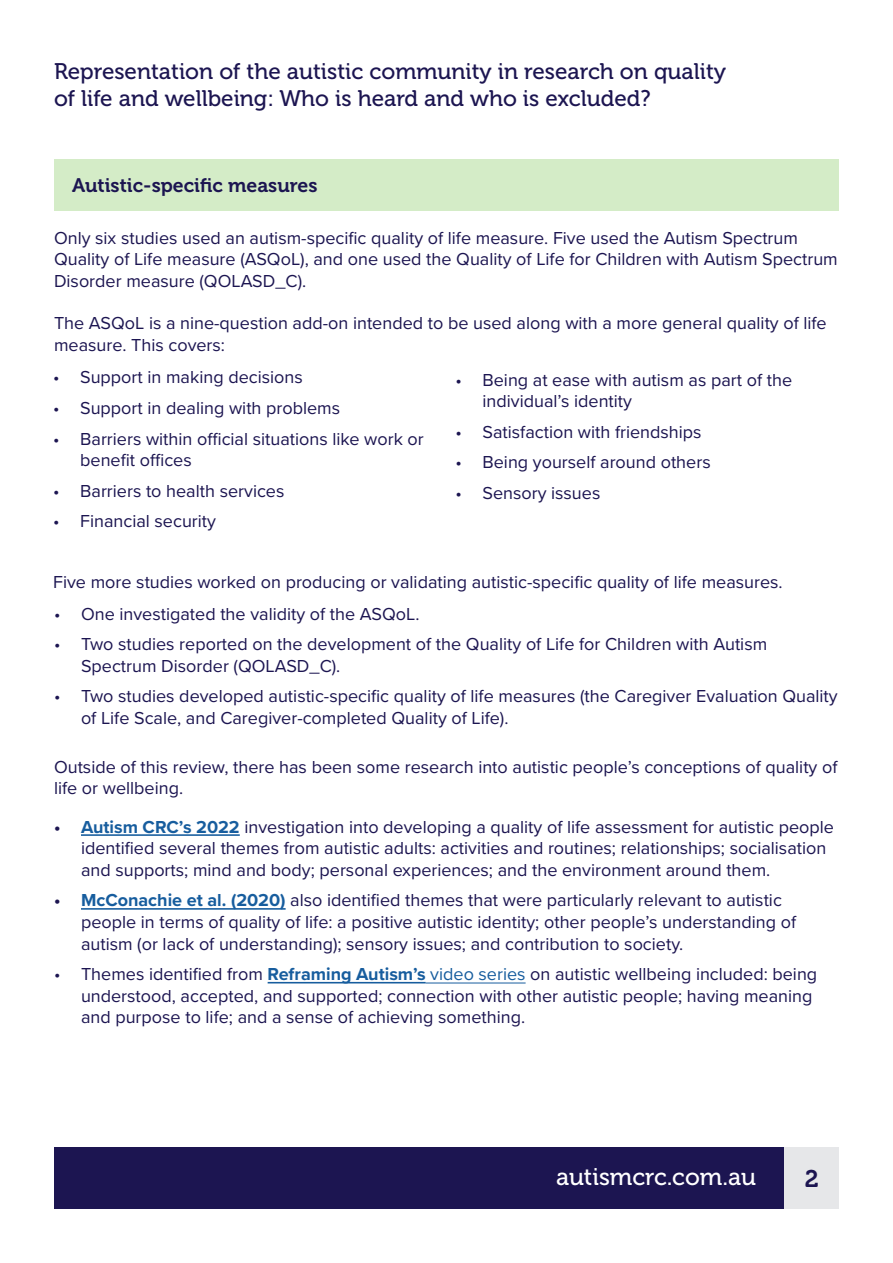
<style>
.page{position:relative;width:893px;height:1263px;background:#fff}
.page>*{position:absolute;margin:0;border:0;box-sizing:border-box;transform-origin:0 0}
.t1{font:24px "Museo 500";color:#fff}
.t2{font:24px "Museo 700";color:#1c1551}
.t3{font:22.5px/27px "Museo 500";color:#1c1551}
.H3_-_in_box{font:19.5px "Museo 700";color:#1c1551}
.Body{font:18px/21.6px "Proxima Nova";color:#1c1551}
.s1{font-weight:700}
.s2{font-weight:700;color:#175d9e}
.s3{color:#175d9e}
</style>
<div class="page">
<div style="left:54px;top:1148px;width:785px;height:61px;background:#1c1551"></div>
<div style="left:785px;top:1148px;width:54px;height:61px;background:#e6e7e9"></div>
<div style="left:54px;top:159px;width:785px;height:51px;background:#d4ecc7"></div>
<hr style="left:81px;top:834px;width:159px;height:2px;background:#175d9e">
<hr style="left:81px;top:908px;width:205px;height:2px;background:#175d9e">
<hr style="left:268px;top:982px;width:158px;height:1px;background:#175d9e">
<hr style="left:426px;top:982px;width:100px;height:1px;background:#175d9e">
<p class="t3" style="left:54px;top:58px;width:673px">Representation of the autistic community in research on quality of life and wellbeing: Who is heard and who is excluded?</p>
<h3 class="H3_-_in_box" style="left:72px;top:174px;width:247px">Autistic-specific measures</h3>
<p class="Body" style="left:54px;top:226px;width:785px">Only six studies used an autism-specific quality of life measure. Five used the Autism Spectrum<br>Quality of Life measure (ASQoL), and one used the Quality of Life for Children with Autism Spectrum<br>Disorder measure (QOLASD_C).</p>
<p class="Body" style="left:54px;top:312px;width:774px">The ASQoL is a nine-question add-on intended to be used along with a more general quality of life measure. This covers:</p>
<p class="Body" style="left:53px;top:366px;width:251px">• Support in making decisions</p>
<p class="Body" style="left:53px;top:396px;width:289px">• Support in dealing with problems</p>
<p class="Body" style="left:80px;top:427px;width:345px;text-indent:-27px">• Barriers within official situations like work or benefit offices</p>
<p class="Body" style="left:53px;top:479px;width:233px">• Barriers to health services</p>
<p class="Body" style="left:53px;top:510px;width:164px">• Financial security</p>
<p class="Body" style="left:482px;top:368px;width:311px;text-indent:-27px">• Being at ease with autism as part of the individual’s identity</p>
<p class="Body" style="left:455px;top:420px;width:248px">• Satisfaction with friendships</p>
<p class="Body" style="left:455px;top:451px;width:257px">• Being yourself around others</p>
<p class="Body" style="left:455px;top:481px;width:146px">• Sensory issues</p>
<p class="Body" style="left:53px;top:570px;width:731px">Five more studies worked on producing or validating autistic-specific quality of life measures.</p>
<p class="Body" style="left:54px;top:602px;width:367px">• One investigated the validity of the ASQoL.</p>
<p class="Body" style="left:81px;top:633px;width:688px;text-indent:-27px">• Two studies reported on the development of the Quality of Life for Children with Autism<br>Spectrum Disorder (QOLASD_C).</p>
<p class="Body" style="left:81px;top:685px;width:758px;text-indent:-27px">• Two studies developed autistic-specific quality of life measures (the Caregiver Evaluation Quality of Life Scale, and Caregiver-completed Quality of Life).</p>
<p class="Body" style="left:54px;top:755px;width:785px">Outside of this review, there has been some research into autistic people’s conceptions of quality of life or wellbeing.</p>
<p class="Body" style="left:81px;top:815px;width:754px;text-indent:-27px"><span class="s1">•</span> <span class="s2">Autism CRC’s 2022</span> investigation into developing a quality of life assessment for autistic people identified several themes from autistic adults: activities and routines; relationships; socialisation and supports; mind and body; personal experiences; and the environment around them.</p>
<p class="Body" style="left:81px;top:889px;width:717px;text-indent:-27px"><span class="s1">•</span> <span class="s2">McConachie et al. (2020)</span> also identified themes that were particularly relevant to autistic people in terms of quality of life: a positive autistic identity; other people’s understanding of autism (or lack of understanding); sensory issues; and contribution to society.</p>
<p class="Body" style="left:81px;top:962px;width:738px;text-indent:-27px">• Themes identified from <span class="s2">Reframing Autism’s</span> <span class="s3">video series</span> on autistic wellbeing included: being understood, accepted, and supported; connection with other autistic people; having meaning and purpose to life; and a sense of achieving something.</p>
<h1 class="t1" style="left:556px;top:1163px;width:202px">autismcrc.com.au</h1>
<h1 class="t2" style="left:805px;top:1166px;width:15px">2</h1>
</div>
